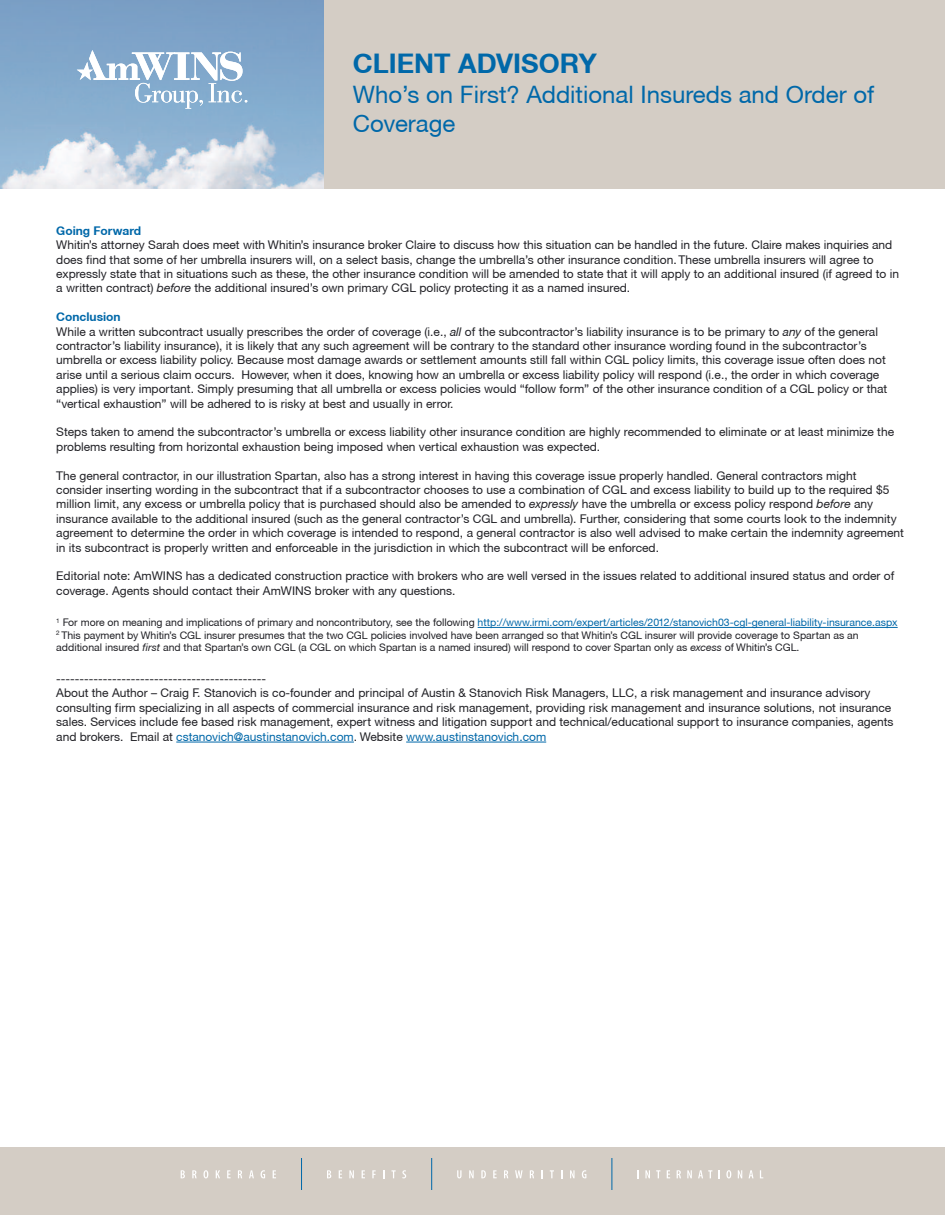
<style>
.page{position:relative;width:945px;height:1215px;background:#fff}
.page>*{position:absolute;margin:0;border:0;box-sizing:border-box;transform-origin:0 0}
.t1{font:700 27px "Helvetica Neue CE";color:#0068a9}
.t2{font:24px/28.8px "Helvetica Neue CE";color:#0068a9}
.t3{font:12px/14.4px "Helvetica Neue CE";color:#212126}
.t4{font:700 12px "Helvetica Neue CE";color:#0068a9}
.t5{font:10.5px/12.6px "Helvetica Neue CE";color:#212126}
.s1{font-style:italic}
.s2{font-weight:700;color:#0068a9}
.s3{color:#0068a9}
</style>
<div class="page">
<hr style="left:478px;top:627px;width:420px;height:1px;background:#0068a9">
<hr style="left:176px;top:742px;width:178px;height:1px;background:#0068a9">
<hr style="left:406px;top:742px;width:140px;height:1px;background:#0068a9">
<img style="left:0;top:0;width:324px;height:189px">
<div style="left:324px;top:0;width:621px;height:189px;background:#d4cdc5"></div>
<div style="left:0;top:1148px;width:945px;height:67px;background:#d4cdc5"></div>
<hr style="left:431px;top:1159px;width:1px;height:31px;background:#0068a9">
<hr style="left:612px;top:1159px;width:1px;height:31px;background:#0068a9">
<hr style="left:301px;top:1159px;width:1px;height:31px;background:#0068a9">
<svg style="left:181px;top:1170px;width:4px;height:8px"></svg>
<svg style="left:192px;top:1170px;width:5px;height:8px"></svg>
<svg style="left:204px;top:1170px;width:4px;height:8px"></svg>
<svg style="left:216px;top:1170px;width:4px;height:8px"></svg>
<svg style="left:227px;top:1170px;width:4px;height:8px"></svg>
<svg style="left:238px;top:1170px;width:4px;height:8px"></svg>
<svg style="left:249px;top:1170px;width:5px;height:8px"></svg>
<svg style="left:261px;top:1170px;width:4px;height:8px"></svg>
<svg style="left:273px;top:1170px;width:3px;height:8px"></svg>
<svg style="left:327px;top:1170px;width:4px;height:8px"></svg>
<svg style="left:339px;top:1170px;width:3px;height:8px"></svg>
<svg style="left:349px;top:1170px;width:5px;height:8px"></svg>
<svg style="left:362px;top:1170px;width:3px;height:8px"></svg>
<svg style="left:372px;top:1170px;width:4px;height:8px"></svg>
<svg style="left:391px;top:1170px;width:5px;height:8px"></svg>
<svg style="left:402px;top:1170px;width:4px;height:8px"></svg>
<svg style="left:457px;top:1170px;width:5px;height:8px"></svg>
<svg style="left:469px;top:1170px;width:5px;height:8px"></svg>
<svg style="left:481px;top:1170px;width:5px;height:8px"></svg>
<svg style="left:493px;top:1170px;width:4px;height:8px"></svg>
<svg style="left:504px;top:1170px;width:4px;height:8px"></svg>
<svg style="left:515px;top:1170px;width:8px;height:8px"></svg>
<svg style="left:530px;top:1170px;width:4px;height:8px"></svg>
<svg style="left:541px;top:1170px;width:2px;height:8px"></svg>
<svg style="left:550px;top:1170px;width:4px;height:8px"></svg>
<svg style="left:570px;top:1170px;width:5px;height:8px"></svg>
<svg style="left:582px;top:1170px;width:4px;height:8px"></svg>
<svg style="left:637px;top:1170px;width:2px;height:8px"></svg>
<svg style="left:645px;top:1170px;width:5px;height:8px"></svg>
<svg style="left:656px;top:1170px;width:4px;height:8px"></svg>
<svg style="left:667px;top:1170px;width:3px;height:8px"></svg>
<svg style="left:677px;top:1170px;width:4px;height:8px"></svg>
<svg style="left:687px;top:1170px;width:5px;height:8px"></svg>
<svg style="left:698px;top:1170px;width:14px;height:8px"></svg>
<svg style="left:726px;top:1170px;width:5px;height:8px"></svg>
<svg style="left:738px;top:1170px;width:4px;height:8px"></svg>
<svg style="left:749px;top:1170px;width:5px;height:8px"></svg>
<svg style="left:77px;top:50px;width:170px;height:59px"></svg>
<h1 class="t1" style="left:353px;top:54px;width:245px">CLIENT ADVISORY</h1>
<h2 class="t2" style="left:353px;top:83px;width:523px">Who’s on First? Additional Insureds and Order of<br>Coverage</h2>
<p class="t4" style="left:56px;top:226px;width:86px">Going Forward</p>
<p class="t3" style="left:56px;top:239px;width:844px">Whitin’s attorney Sarah does meet with Whitin’s insurance broker Claire to discuss how this situation can be handled in the future. Claire makes inquiries and does find that some of her umbrella insurers will, on a select basis, change the umbrella’s other insurance condition. These umbrella insurers will agree to expressly state that in situations such as these, the other insurance condition will be amended to state that it will apply to an additional insured (if agreed to in a written contract) <span class="s1">before</span> the additional insured’s own primary CGL policy protecting it as a named insured.</p>
<p class="t3" style="left:56px;top:311px;width:833px"><span class="s2">Conclusion<br></span>While a written subcontract usually prescribes the order of coverage (i.e., <span class="s1">all</span> of the subcontractor’s liability insurance is to be primary to <span class="s1">any</span> of the general contractor’s liability insurance), it is likely that any such agreement will be contrary to the standard other insurance wording found in the subcontractor’s umbrella or excess liability policy. Because most damage awards or settlement amounts still fall within CGL policy limits, this coverage issue often does not arise until a serious claim occurs. However, when it does, knowing how an umbrella or excess liability policy will respond (i.e., the order in which coverage applies) is very important. Simply presuming that all umbrella or excess policies would “follow form” of the other insurance condition of a CGL policy or that “vertical exhaustion” will be adhered to is risky at best and usually in error.</p>
<p class="t3" style="left:56px;top:426px;width:839px">Steps taken to amend the subcontractor’s umbrella or excess liability other insurance condition are highly recommended to eliminate or at least minimize the problems resulting from horizontal exhaustion being imposed when vertical exhaustion was expected.</p>
<p class="t3" style="left:56px;top:469px;width:849px">The general contractor, in our illustration Spartan, also has a strong interest in having this coverage issue properly handled. General contractors might consider inserting wording in the subcontract that if a subcontractor chooses to use a combination of CGL and excess liability to build up to the required $5 million limit, any excess or umbrella policy that is purchased should also be amended to <span class="s1">expressly</span> have the umbrella or excess policy respond <span class="s1">before</span> any insurance available to the additional insured (such as the general contractor’s CGL and umbrella). Further, considering that some courts look to the indemnity agreement to determine the order in which coverage is intended to respond, a general contractor is also well advised to make certain the indemnity agreement in its subcontract is properly written and enforceable in the jurisdiction in which the subcontract will be enforced.</p>
<p class="t3" style="left:56px;top:570px;width:840px">Editorial note: AmWINS has a dedicated construction practice with brokers who are well versed in the issues related to additional insured status and order of coverage. Agents should contact their AmWINS broker with any questions.</p>
<p class="t5" style="left:56px;top:617px;width:843px"><sup>1</sup> For more on meaning and implications of primary and noncontributory, see the following <span class="s3">http://www.irmi.com/expert/articles/2012/stanovich03-cgl-general-liability-insurance.aspx<br></span><sup>2</sup> This payment by Whitin’s CGL insurer presumes that the two CGL policies involved have been arranged so that Whitin’s CGL insurer will provide coverage to Spartan as an additional insured <span class="s1">first</span> and that Spartan’s own CGL (a CGL on which Spartan is a named insured) will respond to cover Spartan only as <span class="s1">excess</span> of Whitin’s CGL.</p>
<p class="t3" style="left:56px;top:673px;width:839px">---------------------------------------------<br>About the Author – Craig F. Stanovich is co-founder and principal of Austin &amp; Stanovich Risk Managers, LLC, a risk management and insurance advisory consulting firm specializing in all aspects of commercial insurance and risk management, providing risk management and insurance solutions, not insurance sales. Services include fee based risk management, expert witness and litigation support and technical/educational support to insurance companies, agents and brokers. Email at <span class="s3">cstanovich@austinstanovich.com</span>. Website <span class="s3">www.austinstanovich.com</span></p>
</div>
